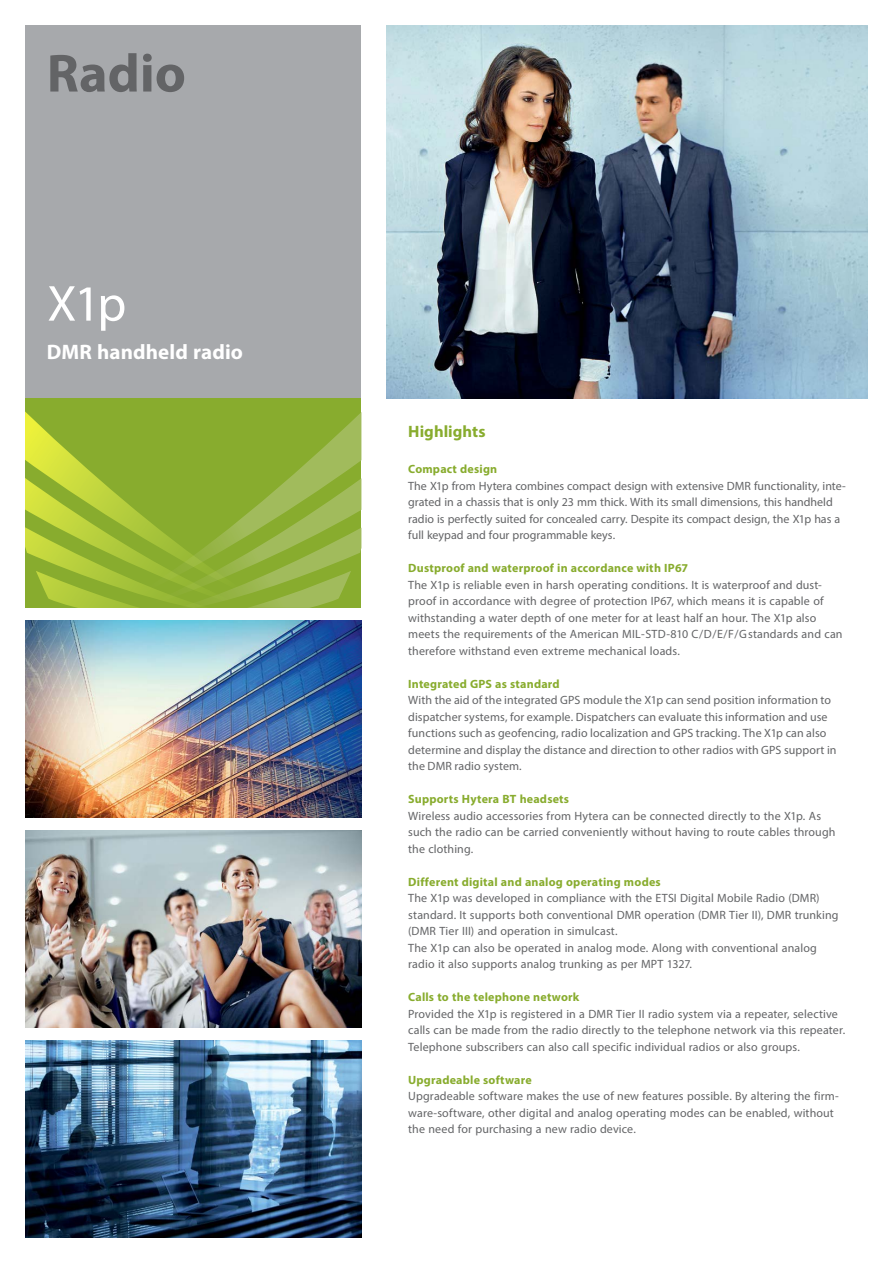
<style>
.page{position:relative;width:893px;height:1263px;background:#fff}
.page>*{position:absolute;margin:0;border:0;box-sizing:border-box;transform-origin:0 0}
.Produkt__Produktgrup{font:700 54px "Myriad Pro";color:#636466}
.Produkt__Bezeichnung{font:51px "Myriad Pro";color:#fff}
.Produkt__Bezeichnung-2{font:700 21px "Myriad Pro";letter-spacing:.005em;color:#fff}
.Text_-_Headline_11pt{font:700 16.5px "Myriad Pro";letter-spacing:.005em;color:#88ac2e}
.Text_-_Fließtext_8pt{font:12px/16.5px "Myriad Pro";letter-spacing:.01em;color:#636466}
.Text_-_Subhead_8pt{font:12px/16.5px "Myriad Pro";letter-spacing:.01em;color:#636466}
.Text_-_Subhead_8pt-2{font:700 12px "Myriad Pro";letter-spacing:.015em;color:#88ac2e}
</style>
<div class="page">
<div style="left:26px;top:26px;width:335px;height:372px;background:#a7a9ac"></div>
<svg style="left:275px;top:412px;width:86px;height:196px;background:#94b344"></svg>
<svg style="left:26px;top:398px;width:249px;height:210px;background:#95b533"></svg>
<img style="left:387px;top:26px;width:480px;height:372px">
<img style="left:26px;top:1040px;width:335px;height:197px">
<img style="left:26px;top:830px;width:335px;height:197px">
<img style="left:26px;top:621px;width:335px;height:197px">
<p class="Produkt__Produktgrup" style="left:47px;top:38px;width:141px">Radio</p>
<p class="Produkt__Bezeichnung" style="left:47px;top:272px;width:81px">X1p</p>
<p class="Produkt__Bezeichnung-2" style="left:47px;top:338px;width:198px">DMR handheld radio</p>
<p class="Text_-_Headline_11pt" style="left:408px;top:421px;width:79px">Highlights</p>
<p class="Text_-_Subhead_8pt-2" style="left:408px;top:461px;width:91px">Compact design</p>
<p class="Text_-_Fließtext_8pt" style="left:408px;top:477px;width:439px">The X1p from Hytera combines compact design with extensive DMR functionality, inte&shy;grated in a chassis that is only 23 mm thick. With its small dimensions, this handheld radio is perfectly suited for concealed carry. Despite its compact design, the X1p has a full keypad and four programmable keys.</p>
<p class="Text_-_Subhead_8pt-2" style="left:408px;top:560px;width:281px">Dustproof and waterproof in accordance with IP67</p>
<p class="Text_-_Fließtext_8pt" style="left:408px;top:576px;width:436px">The X1p is reliable even in harsh operating conditions. It is waterproof and dust&shy;proof in accordance with degree of protection IP67, which means it is capable of withstanding a water depth of one meter for at least half an hour. The X1p also meets the requirements of the American MIL-STD-810 C/D/E/F/G standards and can therefore withstand even extreme mechanical loads.</p>
<p class="Text_-_Subhead_8pt-2" style="left:408px;top:676px;width:153px">Integrated GPS as standard</p>
<p class="Text_-_Fließtext_8pt" style="left:408px;top:692px;width:430px">With the aid of the integrated GPS module the X1p can send position information to dispatcher systems, for example. Dispatchers can evaluate this information and use functions such as geofencing, radio localization and GPS tracking. The X1p can also determine and display the distance and direction to other radios with GPS support in the DMR radio system.</p>
<p class="Text_-_Subhead_8pt-2" style="left:408px;top:791px;width:162px">Supports Hytera BT headsets</p>
<p class="Text_-_Fließtext_8pt" style="left:408px;top:807px;width:429px">Wireless audio accessories from Hytera can be connected directly to the X1p. As such the radio can be carried conveniently without having to route cables through the clothing.</p>
<p class="Text_-_Subhead_8pt-2" style="left:408px;top:874px;width:254px">Different digital and analog operating modes</p>
<p class="Text_-_Fließtext_8pt" style="left:408px;top:890px;width:432px">The X1p was developed in compliance with the ETSI Digital Mobile Radio (DMR) standard. It supports both conventional DMR operation (DMR Tier II), DMR trunking (DMR Tier III) and operation in simulcast.</p>
<p class="Text_-_Fließtext_8pt" style="left:408px;top:939px;width:410px">The X1p can also be operated in analog mode. Along with conventional analog radio it also supports analog trunking as per MPT 1327.</p>
<p class="Text_-_Subhead_8pt-2" style="left:408px;top:989px;width:173px">Calls to the telephone network</p>
<p class="Text_-_Subhead_8pt" style="left:408px;top:1005px;width:438px">Provided the X1p is registered in a DMR Tier II radio system via a repeater, selective calls can be made from the radio directly to the telephone network via this repeater.<br>Telephone subscribers can also call specific individual radios or also groups.</p>
<p class="Text_-_Subhead_8pt-2" style="left:408px;top:1072px;width:125px">Upgradeable software</p>
<p class="Text_-_Fließtext_8pt" style="left:408px;top:1088px;width:432px">Upgradeable software makes the use of new features possible. By altering the firm&shy;ware-software, other digital and analog operating modes can be enabled, without the need for purchasing a new radio device.</p>
</div>
